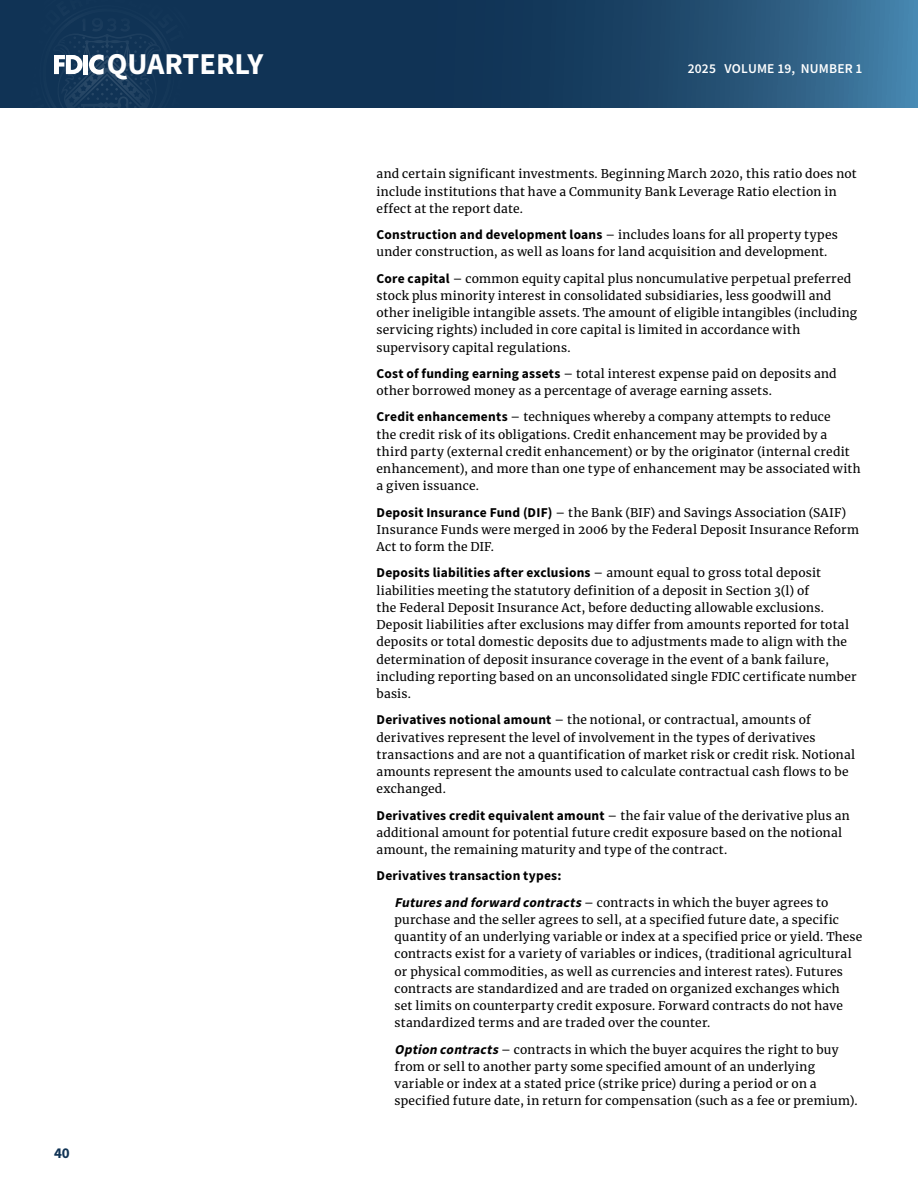
<style>
.page{position:relative;width:918px;height:1188px;background:#fff}
.page>*{position:absolute;margin:0;border:0;box-sizing:border-box;transform-origin:0 0}
.t1{font:700 30.3px "Source Sans Pro";color:#fff}
.t2{font:700 15px "Source Sans Pro";color:#103355}
.NotesToUsers_2022{font:700 13.5px "Source Sans Pro";letter-spacing:.015em;color:#000}
.t3{font:600 13.5px "Source Sans Pro";letter-spacing:.015em;color:#fff}
.NotesToUsers_2022-2{font:12px/17.2px "Merriweather";letter-spacing:.02em;color:#000}
.s1{font-family:"Source Sans Pro";font-weight:700;font-size:13.5px}
.s2{font-family:"Merriweather";font-weight:400;font-size:12px}
.s3{font-family:"Source Sans Pro";font-weight:700;font-style:italic;font-size:13.5px}
</style>
<div class="page">
<svg style="left:0;top:0;width:918px;height:108px;background:#1c4569"></svg>
<svg style="left:12px;top:0;width:190px;height:108px;background:#1a3b5c"></svg>
<p class="t2" style="left:54px;top:1143px;width:17px">40</p>
<h1 class="t1" style="left:107px;top:43px;width:158px">QUARTERLY</h1>
<p class="t3" style="left:688px;top:60px;width:176px">2025 VOLUME 19, NUMBER 1</p>
<p class="NotesToUsers_2022-2" style="left:377px;top:165px;width:482px">and certain significant investments. Beginning March 2020, this ratio does not include institutions that have a Community Bank Leverage Ratio election in effect at the report date.</p>
<p class="NotesToUsers_2022-2" style="left:377px;top:226px;width:463px"><span class="s1">Construction and development loans</span> – includes loans for all property types under construction, as well as loans for land acquisition and development.</p>
<p class="NotesToUsers_2022-2" style="left:377px;top:269px;width:482px"><span class="s1">Core capital</span> – common equity capital plus noncumulative perpetual preferred stock plus minority interest in consolidated subsidiaries, less goodwill and other ineligible intangible assets. The amount of eligible intangibles (including servicing rights) included in core capital is limited in accordance with supervisory capital regulations.</p>
<p class="NotesToUsers_2022-2" style="left:377px;top:364px;width:462px"><span class="s1">Cost of funding earning assets</span> – total interest expense paid on deposits and other borrowed money as a percentage of average earning assets.</p>
<p class="NotesToUsers_2022-2" style="left:377px;top:408px;width:486px"><span class="s1">Credit enhancements</span> – techniques whereby a company attempts to reduce<br>the credit risk of its obligations. Credit enhancement may be provided by a third party (external credit enhancement) or by the originator (internal credit enhancement), and more than one type of enhancement may be associated with a given issuance.</p>
<p class="NotesToUsers_2022-2" style="left:377px;top:503px;width:484px"><span class="s1">Deposit Insurance Fund (DIF)</span> – the Bank (BIF) and Savings Association (SAIF)<br>Insurance Funds were merged in 2006 by the Federal Deposit Insurance Reform<br>Act to form the DIF.</p>
<p class="NotesToUsers_2022" style="left:377px;top:564px;width:446px">Deposits liabilities after exclusions <span class="s2">– amount equal to gross total deposit</span></p>
<p class="NotesToUsers_2022-2" style="left:377px;top:581px;width:482px">liabilities meeting the statutory definition of a deposit in Section 3(l) of<br>the Federal Deposit Insurance Act, before deducting allowable exclusions.<br>Deposit liabilities after exclusions may differ from amounts reported for total deposits or total domestic deposits due to adjustments made to align with the determination of deposit insurance coverage in the event of a bank failure, including reporting based on an unconsolidated single FDIC certificate number basis.</p>
<p class="NotesToUsers_2022-2" style="left:377px;top:711px;width:480px"><span class="s1">Derivatives notional amount</span> – the notional, or contractual, amounts of derivatives represent the level of involvement in the types of derivatives transactions and are not a quantification of market risk or credit risk. Notional amounts represent the amounts used to calculate contractual cash flows to be exchanged.</p>
<p class="NotesToUsers_2022-2" style="left:377px;top:806px;width:475px"><span class="s1">Derivatives credit equivalent amount</span> – the fair value of the derivative plus an additional amount for potential future credit exposure based on the notional amount, the remaining maturity and type of the contract.</p>
<p class="NotesToUsers_2022" style="left:377px;top:867px;width:186px">Derivatives transaction types:</p>
<p class="NotesToUsers_2022-2" style="left:395px;top:893px;width:469px"><span class="s3">Futuresand forward contracts</span>– contracts in which the buyer agrees to purchase and the seller agrees to sell, at a specified future date, a specific quantity of an underlying variable or index at a specified price or yield. These contracts exist for a variety of variables or indices, (traditional agricultural or physical commodities, as well as currencies and interest rates). Futures contracts are standardized and are traded on organized exchanges which<br>set limits on counterparty credit exposure. Forward contracts do not have standardized terms and are traded over the counter.</p>
<p class="NotesToUsers_2022-2" style="left:395px;top:1040px;width:464px"><span class="s3">Option contracts</span>– contracts in which the buyer acquires the right to buy from or sell to another party some specified amount of an underlying variable or index at a stated price (strike price) during a period or on a specified future date, in return for compensation (such as a fee or premium).</p>
</div>
